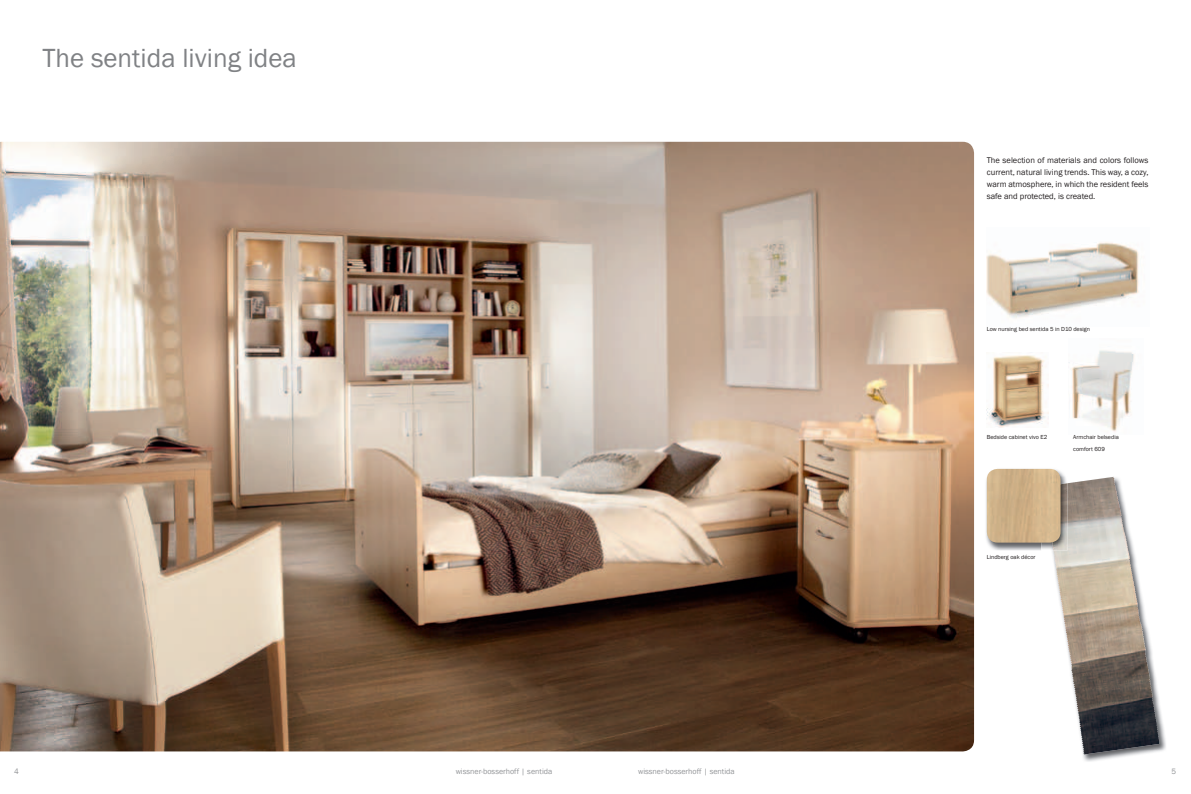
<style>
.page{position:relative;width:1191px;height:794px;background:#fff}
.page>*{position:absolute;margin:0;border:0;box-sizing:border-box;transform-origin:0 0}
.t1{font:27px "Franklin Gothic";color:#808285}
.t2{font:8.5px/12px "Franklin Gothic";color:#231f20;text-align:justify}
.t3{font:8px "Franklin Gothic";color:#939598}
.t4{font:6px/12px "Franklin Gothic";color:#231f20}
</style>
<div class="page">
<img style="left:0;top:142px;width:974px;height:609px">
<img style="left:986px;top:242px;width:153px;height:77px">
<img style="left:1070px;top:476px;width:51px;height:7px">
<img style="left:1053px;top:483px;width:106px;height:271px">
<img style="left:1068px;top:350px;width:67px;height:82px">
<img style="left:987px;top:468px;width:77px;height:82px">
<img style="left:1041px;top:476px;width:26px;height:74px">
<img style="left:1043px;top:483px;width:24px;height:67px">
<img style="left:986px;top:469px;width:74px;height:73px">
<img style="left:986px;top:355px;width:62px;height:73px">
<h1 class="t1" style="left:43px;top:41px;width:256px">The sentida living idea</h1>
<p class="t2" style="left:986px;top:154px;width:163px">The selection of materials and colors follows current, natural living trends. This way, a cozy, warm atmosphere, in which the resident feels safe and protected, is created.</p>
<p class="t4" style="left:986px;top:323px;width:105px">Low nursing bed sentida 5 in D10 design</p>
<p class="t4" style="left:986px;top:431px;width:62px">Bedside cabinet vivo E2</p>
<p class="t4" style="left:1073px;top:431px;width:47px">Armchair belsedia comfort 609</p>
<p class="t4" style="left:986px;top:551px;width:50px">Lindberg oak décor</p>
<p class="t3" style="left:14px;top:766px;width:6px">4</p>
<p class="t3" style="left:456px;top:766px;width:98px">wissner-bosserhoff | sentida</p>
<p class="t3" style="left:638px;top:766px;width:98px">wissner-bosserhoff | sentida</p>
<p class="t3" style="left:1171px;top:766px;width:6px">5</p>
</div>
